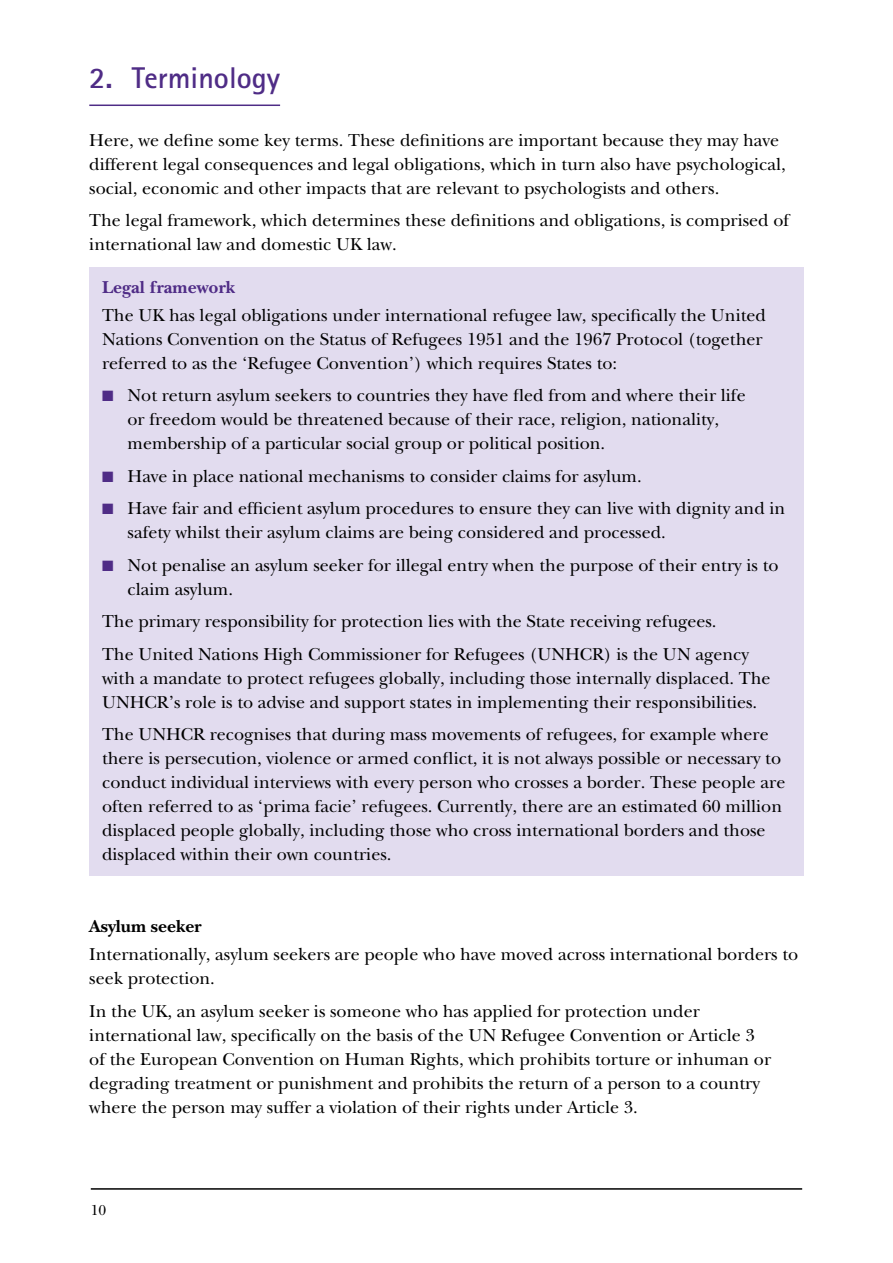
<style>
.page{position:relative;width:893px;height:1263px;background:#fff}
.page>*{position:absolute;margin:0;border:0;box-sizing:border-box;transform-origin:0 0}
.t1{font:700 30px "Rotis Sans Serif";color:#4f2c86}
.t2{font:18px/24px "New Baskerville Std";color:#000}
.t3{font:700 18px "New Baskerville Std";color:#4f2c86}
.t4{font:700 18px "New Baskerville Std";color:#000}
.t5{font:15px "New Baskerville Std";color:#000}
.s1{color:#4f2c86}
</style>
<div class="page">
<hr style="left:91px;top:1188px;width:711px;height:2px;background:#000">
<hr style="left:89px;top:105px;width:191px;height:1px;background:#4f2c86">
<div style="left:89px;top:268px;width:715px;height:608px;background:#e2dcef"></div>
<h1 class="t1" style="left:89px;top:58px;width:192px">2. Terminology</h1>
<p class="t2" style="left:89px;top:128px;width:698px">Here, we define some key terms. These definitions are important because they may have different legal consequences and legal obligations, which in turn also have psychological, social, economic and other impacts that are relevant to psychologists and others.</p>
<p class="t2" style="left:89px;top:208px;width:701px">The legal framework, which determines these definitions and obligations, is comprised of international law and domestic UK law.</p>
<p class="t3" style="left:102px;top:276px;width:135px">Legal framework</p>
<p class="t2" style="left:102px;top:303px;width:665px">The UK has legal obligations under international refugee law, specifically the United<br>Nations Convention on the Status of Refugees 1951 and the 1967 Protocol (together referred to as the ‘Refugee Convention’) which requires States to:</p>
<p class="t2" style="left:128px;top:384px;width:620px;text-indent:-26px"><span class="s1">■</span> Not return asylum seekers to countries they have fled from and where their life or freedom would be threatened because of their race, religion, nationality, membership of a particular social group or political position.</p>
<p class="t2" style="left:102px;top:464px;width:541px"><span class="s1">■</span> Have in place national mechanisms to consider claims for asylum.</p>
<p class="t2" style="left:128px;top:497px;width:659px;text-indent:-26px"><span class="s1">■</span> Have fair and efficient asylum procedures to ensure they can live with dignity and in safety whilst their asylum claims are being considered and processed.</p>
<p class="t2" style="left:128px;top:553px;width:652px;text-indent:-26px"><span class="s1">■</span> Not penalise an asylum seeker for illegal entry when the purpose of their entry is to claim asylum.</p>
<p class="t2" style="left:102px;top:605px;width:648px;line-height:32.5px">The primary responsibility for protection lies with the State receiving refugees.<br>The United Nations High Commissioner for Refugees (UNHCR) is the UN agency</p>
<p class="t2" style="left:102px;top:666px;width:670px">with a mandate to protect refugees globally, including those internally displaced. The<br>UNHCR’s role is to advise and support states in implementing their responsibilities.</p>
<p class="t2" style="left:102px;top:723px;width:685px">The UNHCR recognises that during mass movements of refugees, for example where there is persecution, violence or armed conflict, it is not always possible or necessary to conduct individual interviews with every person who crosses a border. These people are often referred to as ‘prima facie’ refugees. Currently, there are an estimated 60 million displaced people globally, including those who cross international borders and those displaced within their own countries.</p>
<p class="t4" style="left:89px;top:915px;width:114px">Asylum seeker</p>
<p class="t2" style="left:89px;top:942px;width:710px">Internationally, asylum seekers are people who have moved across international borders to seek protection.</p>
<p class="t2" style="left:89px;top:999px;width:683px">In the UK, an asylum seeker is someone who has applied for protection under international law, specifically on the basis of the UN Refugee Convention or Article 3 of the European Convention on Human Rights, which prohibits torture or inhuman or degrading treatment or punishment and prohibits the return of a person to a country where the person may suffer a violation of their rights under Article 3.</p>
<p class="t5" style="left:91px;top:1201px;width:17px">10</p>
</div>
